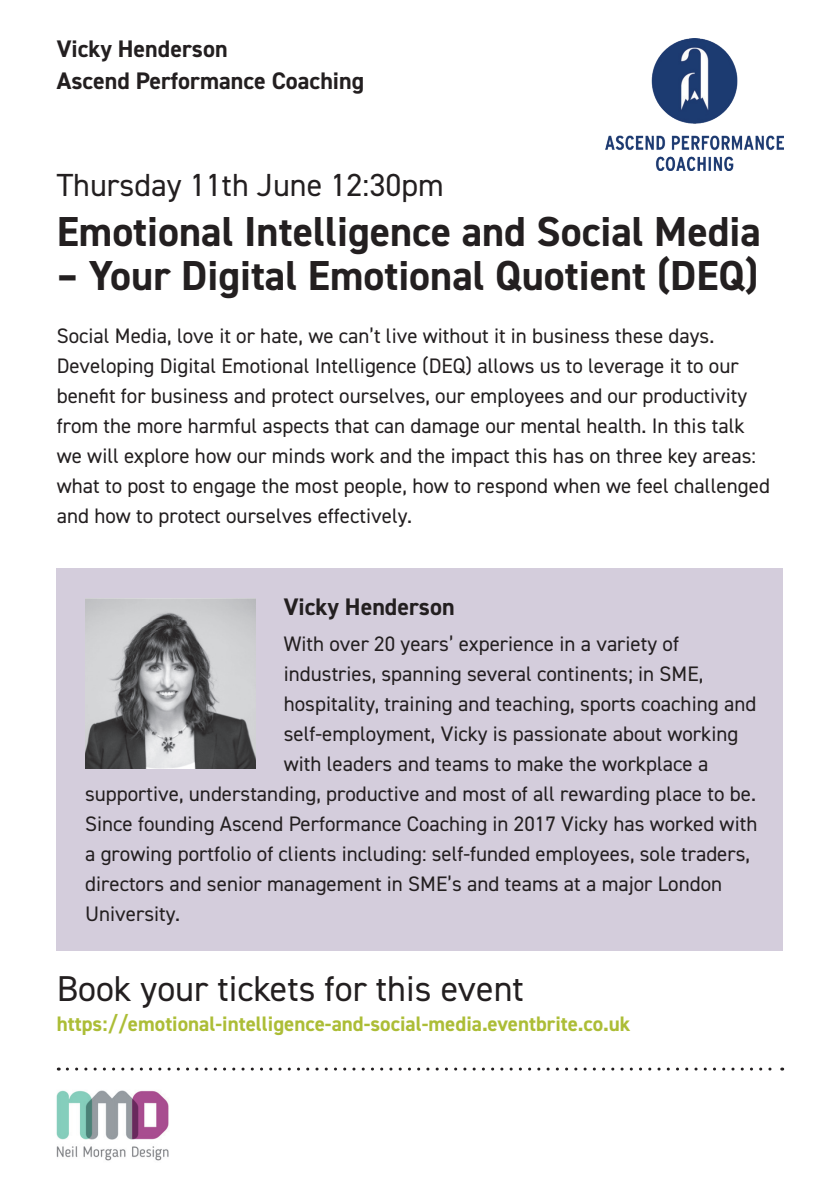
<style>
.page{position:relative;width:840px;height:1191px;background:#fff}
.page>*{position:absolute;margin:0;border:0;box-sizing:border-box;transform-origin:0 0}
.t1{font:700 42px "DIN2014";color:#231f20}
.t2{font:36px "DIN2014";color:#231f20}
.t3{font:32px "DIN2014";color:#231f20}
.t4{font:700 24px/32px "DIN2014";color:#231f20}
.t5{font:21px/30px "DIN2014";color:#231f20}
.t6{font:700 21px "DIN2014";color:#acbd36}
</style>
<div class="page">
<div style="left:57px;top:568px;width:725px;height:383px;background:#d4cddc"></div>
<svg style="left:67px;top:1067px;width:715px;height:3px"></svg>
<img style="left:56px;top:1090px;width:113px;height:71px">
<img style="left:85px;top:598px;width:170px;height:170px">
<img style="left:605px;top:38px;width:177px;height:133px">
<p class="t4" style="left:57px;top:32px;width:309px">Vicky Henderson<br>Ascend Performance Coaching</p>
<h3 class="t3" style="left:57px;top:165px;width:388px">Thursday 11th June 12:30pm</h3>
<h1 class="t1" style="left:57px;top:204px;width:705px">Emotional Intelligence and Social Media</h1>
<h1 class="t1" style="left:57px;top:248px;width:702px">– Your Digital Emotional Quotient (DEQ)</h1>
<p class="t5" style="left:57px;top:320px;width:714px">Social Media, love it or hate, we can’t live without it in business these days.<br>Developing Digital Emotional Intelligence (DEQ) allows us to leverage it to our benefit for business and protect ourselves, our employees and our productivity from the more harmful aspects that can damage our mental health. In this talk we will explore how our minds work and the impact this has on three key areas: what to post to engage the most people, how to respond when we feel challenged and how to protect ourselves effectively.</p>
<p class="t4" style="left:283px;top:590px;width:172px">Vicky Henderson</p>
<p class="t5" style="left:283px;top:628px;width:396px">With over 20 years’ experience in a variety of</p>
<p class="t5" style="left:283px;top:658px;width:421px">industries, spanning several continents; in SME,</p>
<p class="t5" style="left:283px;top:688px;width:474px">hospitality, training and teaching, sports coaching and</p>
<p class="t5" style="left:283px;top:718px;width:456px">self-employment, Vicky is passionate about working</p>
<p class="t5" style="left:283px;top:748px;width:426px">with leaders and teams to make the workplace a</p>
<p class="t5" style="left:85px;top:778px;width:672px">supportive, understanding, productive and most of all rewarding place to be.</p>
<p class="t5" style="left:85px;top:808px;width:673px">Since founding Ascend Performance Coaching in 2017 Vicky has worked with</p>
<p class="t5" style="left:85px;top:838px;width:666px">a growing portfolio of clients including: self-funded employees, sole traders,</p>
<p class="t5" style="left:85px;top:868px;width:638px">directors and senior management in SME’s and teams at a major London</p>
<p class="t5" style="left:85px;top:898px;width:97px">University.</p>
<h2 class="t2" style="left:57px;top:965px;width:468px">Book your tickets for this event</h2>
<p class="t6" style="left:57px;top:1009px;width:575px">https://emotional-intelligence-and-social-media.eventbrite.co.uk</p>
</div>
